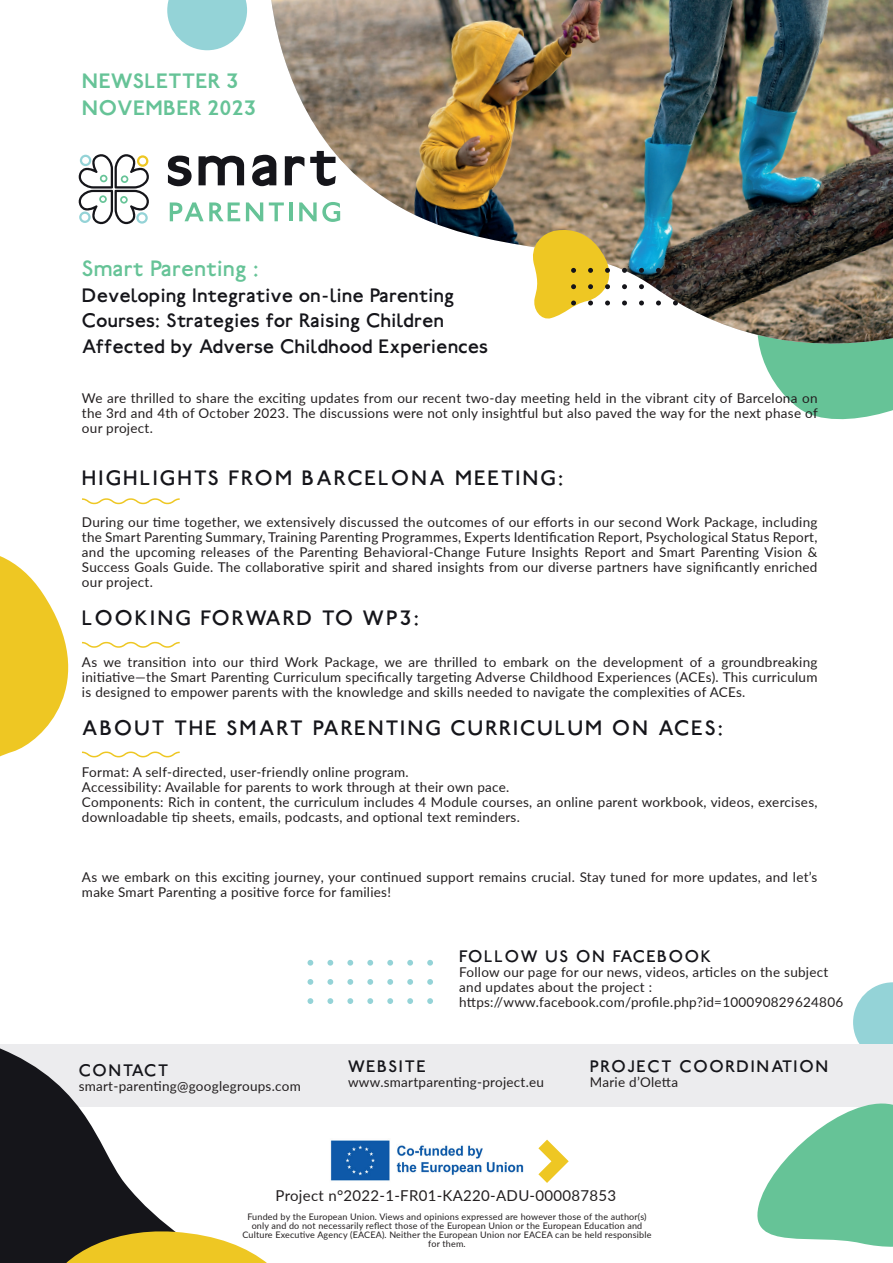
<style>
.page{position:relative;width:893px;height:1263px;background:#fff}
.page>*{position:absolute;margin:0;border:0;box-sizing:border-box;transform-origin:0 0}
.t1{font:24px "Farringdon";letter-spacing:.025em;color:#66c397}
.t2{font:22.5px "Farringdon";letter-spacing:.1em;color:#15151a}
.t3{font:700 22.5px/27px "Farringdon";letter-spacing:.025em;color:#66c397}
.t4{font:21px/25.5px "Farringdon";letter-spacing:.025em;color:#15151a}
.t5{font:18px "Farringdon";letter-spacing:.1em;color:#15151a}
.t6{font:15px "Lato";letter-spacing:.02em;color:#231f20}
.t7{font:13.5px/15px "Lato";letter-spacing:.02em;color:#231f20}
.t8{font:9px/9px "Lato";letter-spacing:.02em;color:#231f20;text-align:center}
</style>
<div class="page">
<svg style="left:765px;top:364px;width:128px;height:56px"></svg>
<svg style="left:761px;top:355px;width:132px;height:9px"></svg>
<img style="left:271px;top:0;width:622px;height:355px">
<svg style="left:167px;top:0;width:80px;height:50px"></svg>
<svg style="left:853px;top:982px;width:40px;height:62px"></svg>
<svg style="left:673px;top:268px;width:5px;height:5px"></svg>
<svg style="left:673px;top:284px;width:5px;height:5px"></svg>
<svg style="left:673px;top:301px;width:5px;height:4px"></svg>
<svg style="left:656px;top:268px;width:5px;height:5px"></svg>
<svg style="left:656px;top:284px;width:5px;height:5px"></svg>
<svg style="left:656px;top:301px;width:5px;height:4px"></svg>
<svg style="left:639px;top:268px;width:5px;height:5px"></svg>
<svg style="left:639px;top:284px;width:5px;height:5px"></svg>
<svg style="left:639px;top:301px;width:5px;height:4px"></svg>
<svg style="left:529px;top:228px;width:98px;height:93px"></svg>
<svg style="left:168px;top:156px;width:24px;height:30px"></svg>
<svg style="left:199px;top:156px;width:45px;height:29px"></svg>
<svg style="left:252px;top:155px;width:24px;height:31px"></svg>
<svg style="left:285px;top:156px;width:19px;height:29px"></svg>
<svg style="left:310px;top:151px;width:26px;height:35px"></svg>
<svg style="left:170px;top:202px;width:70px;height:19px"></svg>
<svg style="left:246px;top:202px;width:17px;height:19px"></svg>
<svg style="left:269px;top:202px;width:15px;height:19px"></svg>
<hr style="left:289px;top:202px;width:4px;height:19px;background:#66c397">
<svg style="left:299px;top:202px;width:41px;height:20px"></svg>
<svg style="left:78px;top:154px;width:71px;height:71px"></svg>
<img style="left:330px;top:1140px;width:194px;height:41px">
<svg style="left:538px;top:1140px;width:31px;height:43px"></svg>
<div style="left:0;top:1044px;width:893px;height:63px;background:#ececee"></div>
<svg style="left:82px;top:498px;width:98px;height:7px"></svg>
<svg style="left:0;top:556px;width:180px;height:202px"></svg>
<svg style="left:757px;top:1103px;width:136px;height:144px"></svg>
<svg style="left:0;top:1048px;width:170px;height:215px;fill:#15151a"></svg>
<svg style="left:45px;top:1227px;width:222px;height:36px"></svg>
<svg style="left:427px;top:960px;width:6px;height:6px"></svg>
<svg style="left:427px;top:979px;width:6px;height:6px"></svg>
<svg style="left:427px;top:998px;width:6px;height:6px"></svg>
<svg style="left:407px;top:960px;width:6px;height:6px"></svg>
<svg style="left:407px;top:979px;width:6px;height:6px"></svg>
<svg style="left:407px;top:998px;width:6px;height:6px"></svg>
<svg style="left:387px;top:960px;width:6px;height:6px"></svg>
<svg style="left:387px;top:979px;width:6px;height:6px"></svg>
<svg style="left:387px;top:998px;width:6px;height:6px"></svg>
<svg style="left:367px;top:960px;width:6px;height:6px"></svg>
<svg style="left:367px;top:979px;width:6px;height:6px"></svg>
<svg style="left:367px;top:998px;width:6px;height:6px"></svg>
<svg style="left:347px;top:960px;width:6px;height:6px"></svg>
<svg style="left:347px;top:979px;width:6px;height:6px"></svg>
<svg style="left:347px;top:998px;width:6px;height:6px"></svg>
<svg style="left:327px;top:960px;width:6px;height:6px"></svg>
<svg style="left:327px;top:979px;width:6px;height:6px"></svg>
<svg style="left:327px;top:998px;width:6px;height:6px"></svg>
<svg style="left:307px;top:960px;width:6px;height:6px"></svg>
<svg style="left:307px;top:979px;width:6px;height:6px"></svg>
<svg style="left:307px;top:998px;width:6px;height:6px"></svg>
<h2 class="t3" style="left:82px;top:69px;width:175px">NEWSLETTER 3<br>NOVEMBER 2023</h2>
<h1 class="t1" style="left:82px;top:253px;width:178px">Smart Parenting :</h1>
<h3 class="t4" style="left:82px;top:281px;width:407px">Developing Integrative on-line Parenting<br>Courses: Strategies for Raising Children<br>Affected by Adverse Childhood Experiences</h3>
<p class="t7" style="left:82px;top:390px;width:737px;text-align:justify">We are thrilled to share the exciting updates from our recent two-day meeting held in the vibrant city of Barcelona on the 3rd and 4th of October 2023. The discussions were not only insightful but also paved the way for the next phase of our project.</p>
<h2 class="t2" style="left:82px;top:463px;width:483px">HIGHLIGHTS FROM BARCELONA MEETING:</h2>
<p class="t7" style="left:82px;top:514px;width:737px;text-align:justify">During our time together, we extensively discussed the outcomes of our efforts in our second Work Package, including the Smart Parenting Summary, Training Parenting Programmes, Experts Identification Report, Psychological Status Report, and the upcoming releases of the Parenting Behavioral-Change Future Insights Report and Smart Parenting Vision &amp; Success Goals Guide. The collaborative spirit and shared insights from our diverse partners have significantly enriched our project.</p>
<h2 class="t2" style="left:82px;top:603px;width:339px">LOOKING FORWARD TO WP3:</h2>
<p class="t7" style="left:82px;top:654px;width:737px;text-align:justify">As we transition into our third Work Package, we are thrilled to embark on the development of a groundbreaking initiative—the Smart Parenting Curriculum specifically targeting Adverse Childhood Experiences (ACEs). This curriculum is designed to empower parents with the knowledge and skills needed to navigate the complexities of ACEs.</p>
<h2 class="t2" style="left:82px;top:712px;width:643px">ABOUT THE SMART PARENTING CURRICULUM ON ACES:</h2>
<p class="t7" style="left:82px;top:764px;width:737px">Format: A self-directed, user-friendly online program.<br>Accessibility: Available for parents to work through at their own pace.<br>Components: Rich in content, the curriculum includes 4 Module courses, an online parent workbook, videos, exercises, downloadable tip sheets, emails, podcasts, and optional text reminders.</p>
<p class="t7" style="left:82px;top:869px;width:737px">As we embark on this exciting journey, your continued support remains crucial. Stay tuned for more updates, and let’s make Smart Parenting a positive force for families!</p>
<h3 class="t5" style="left:79px;top:1058px;width:91px">CONTACT</h3>
<p class="t7" style="left:79px;top:1078px;width:224px">smart-parenting@googlegroups.com</p>
<h3 class="t5" style="left:459px;top:944px;width:253px">FOLLOW US ON FACEBOOK</h3>
<p class="t7" style="left:459px;top:964px;width:385px">Follow our page for our news, videos, articles on the subject and updates about the project : https://www.facebook.com/profile.php?id=100090829624806</p>
<h3 class="t5" style="left:348px;top:1054px;width:79px">WEBSITE</h3>
<p class="t7" style="left:348px;top:1074px;width:198px">www.smartparenting-project.eu</p>
<h3 class="t5" style="left:590px;top:1054px;width:240px">PROJECT COORDINATION</h3>
<p class="t7" style="left:590px;top:1074px;width:90px">Marie d’Oletta</p>
<p class="t6" style="left:276px;top:1184px;width:342px">Project n°2022-1-FR01-KA220-ADU-000087853</p>
<p class="t8" style="left:242px;top:1211px;width:410px">Funded by the European Union. Views and opinions expressed are however those of the author(s) only and do not necessarily reflect those of the European Union or the European Education and Culture Executive Agency (EACEA). Neither the European Union nor EACEA can be held responsible for them.</p>
</div>
